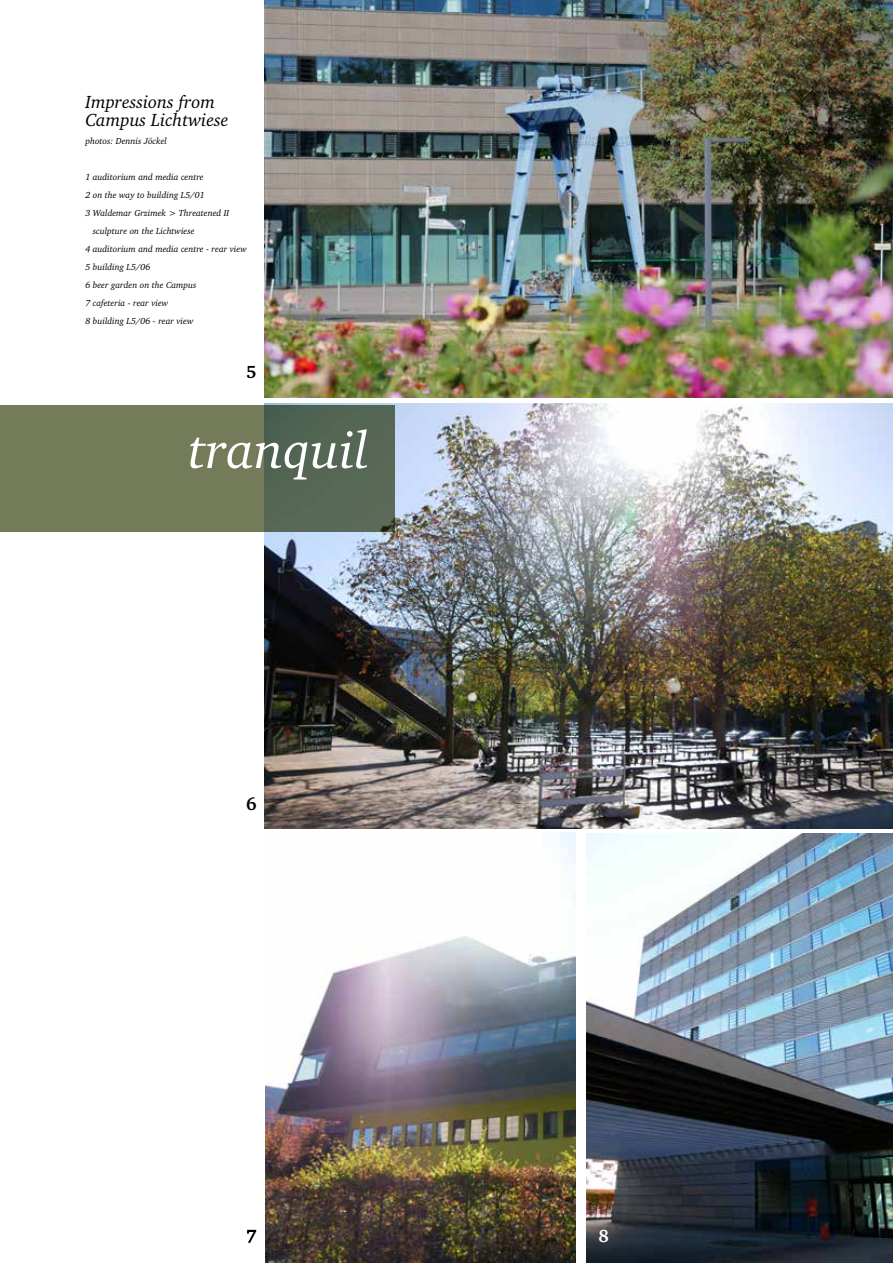
<style>
.page{position:relative;width:893px;height:1263px;background:#fff}
.page>*{position:absolute;margin:0;border:0;box-sizing:border-box;transform-origin:0 0}
.t1{font:italic 52.5px "Charter";color:#fff}
.t2{font:italic 18px/18px "Charter";color:#000}
.t3{font:700 18px "Charter";color:#000}
.t4{font:700 18px "Charter";color:#fff}
.t5{font:italic 9px "Charter";color:#000}
</style>
<div class="page">
<img style="left:587px;top:833px;width:306px;height:430px">
<img style="left:266px;top:832px;width:309px;height:431px">
<img style="left:265px;top:404px;width:628px;height:424px">
<img style="left:265px;top:0;width:628px;height:397px">
<svg style="left:0;top:405px;width:395px;height:126px;fill:#747b59"></svg>
<h2 class="t2" style="left:85px;top:92px;width:144px">Impressions from<br>Campus Lichtwiese</h2>
<p class="t5" style="left:85px;top:135px;width:83px">photos: Dennis Jöckel</p>
<p class="t5" style="left:85px;top:171px;width:120px">1 auditorium and media centre</p>
<p class="t5" style="left:85px;top:189px;width:121px">2 on the way to building L5/01</p>
<p class="t5" style="left:85px;top:207px;width:145px">3 Waldemar Grzimek &gt; Threatened II</p>
<p class="t5" style="left:93px;top:225px;width:103px">sculpture on the Lichtwiese</p>
<p class="t5" style="left:85px;top:243px;width:163px">4 auditorium and media centre - rear view</p>
<p class="t5" style="left:85px;top:261px;width:67px">5 building L5/06</p>
<p class="t5" style="left:85px;top:279px;width:113px">6 beer garden on the Campus</p>
<p class="t5" style="left:85px;top:297px;width:84px">7 cafeteria - rear view</p>
<p class="t5" style="left:85px;top:315px;width:110px">8 building L5/06 - rear view</p>
<h2 class="t3" style="left:246px;top:361px;width:12px">5</h2>
<h1 class="t1" style="left:188px;top:417px;width:182px">tranquil</h1>
<h2 class="t3" style="left:246px;top:793px;width:12px">6</h2>
<h2 class="t3" style="left:246px;top:1225px;width:12px">7</h2>
<h2 class="t4" style="left:598px;top:1225px;width:12px">8</h2>
</div>
